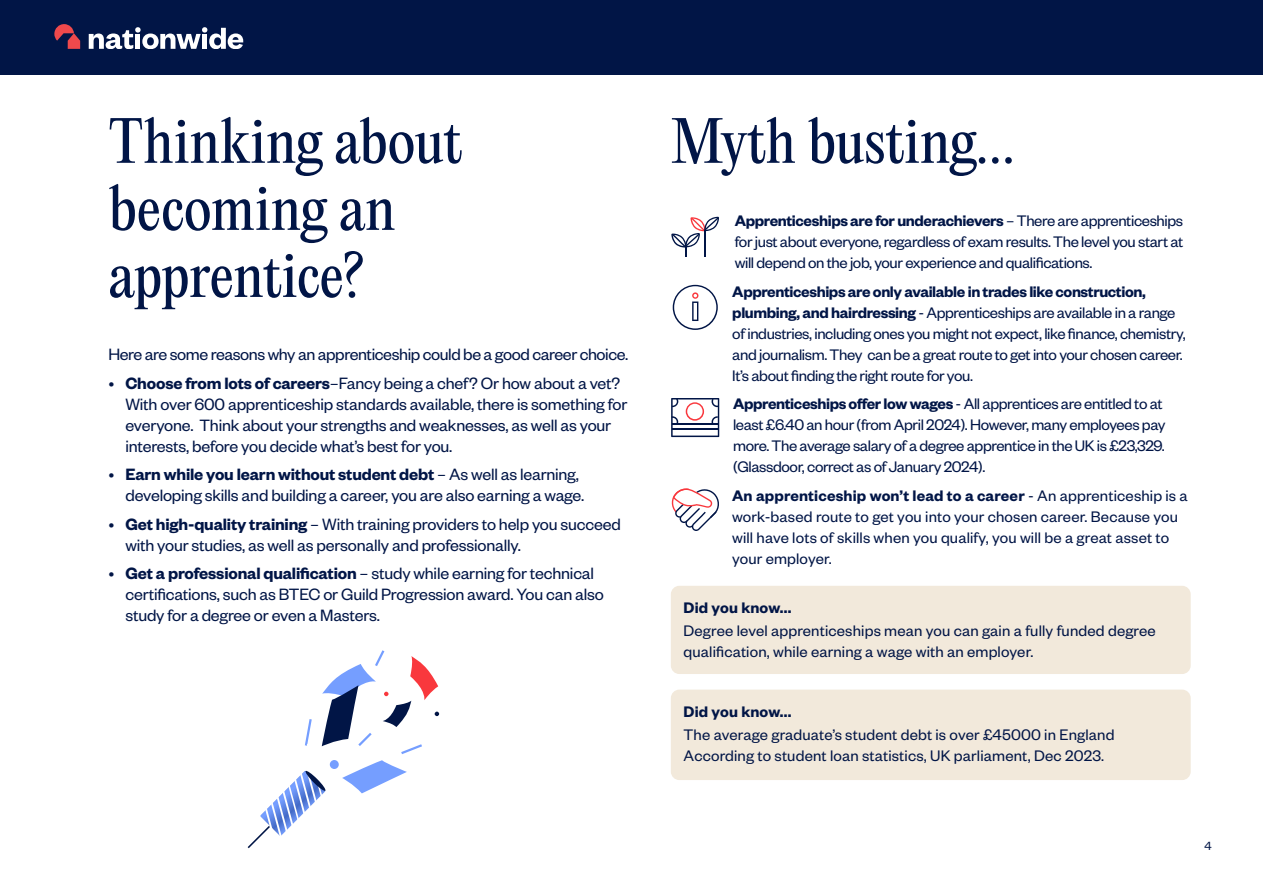
<style>
.page{position:relative;width:1263px;height:893px;background:#fff}
.page>*{position:absolute;margin:0;border:0;box-sizing:border-box;transform-origin:0 0}
.t1{font:55.95px/67.1px "Editorial New";letter-spacing:-.01em;color:#011546}
.t2{font:18px/21px "Founders Grotesk";letter-spacing:-.01em;color:#011546}
.t3{font:16.8px/21px "Founders Grotesk";letter-spacing:-.02em;color:#011546}
.t4{font:16.8px/21px "Founders Grotesk";letter-spacing:.01em;color:#011546}
.t5{font:600 16.8px "Founders Grotesk";letter-spacing:.01em;color:#011546}
.t6{font:13.05px "Founders Grotesk";color:#011546}
.s1{font-weight:600}
</style>
<div class="page">
<div style="left:0;top:0;width:1263px;height:74px;background:#011546"></div>
<svg style="left:54px;top:24px;width:26px;height:25px"></svg>
<svg style="left:89px;top:27px;width:154px;height:22px"></svg>
<div style="left:671px;top:586px;width:520px;height:88px;background:#f2e9db;border-radius:9px"></div>
<div style="left:671px;top:690px;width:520px;height:90px;background:#f2e9db;border-radius:9px"></div>
<svg style="left:671px;top:398px;width:48px;height:39px"></svg>
<svg style="left:673px;top:285px;width:45px;height:45px"></svg>
<svg style="left:671px;top:217px;width:48px;height:40px"></svg>
<hr style="left:704px;top:230px;width:2px;height:27px;background:#011546">
<svg style="left:671px;top:488px;width:48px;height:43px"></svg>
<svg style="left:248px;top:650px;width:191px;height:199px"></svg>
<p class="t1" style="left:108px;top:107px;width:356px">Thinking about becoming an apprentice?</p>
<p class="t2" style="left:108px;top:343px;width:521px">Here are some reasons why an apprenticeship could be a good career choice.</p>
<p class="t2" style="left:125px;top:372px;width:503px;text-indent:-17px">• <span class="s1">Choose from lots of careers</span>–Fancy being a chef? Or how about a vet?<br>With over 600 apprenticeship standards available, there is something for everyone. Think about your strengths and weaknesses, as well as your interests, before you decide what’s best for you.</p>
<p class="t2" style="left:108px;top:463px;width:477px;text-align:right">• <span class="s1">Earn while you learn without student debt</span> – As well as learning, developing skills and building a career, you are also earning a wage.</p>
<p class="t2" style="left:125px;top:513px;width:497px;text-indent:-17px">• <span class="s1">Get high-quality training</span> – With training providers to help you succeed with your studies, as well as personally and professionally.</p>
<p class="t2" style="left:125px;top:562px;width:480px;text-indent:-17px">• <span class="s1">Get a professional qualification</span> – study while earning for technical certifications, such as BTEC or Guild Progression award. You can also study for a degree or even a Masters.</p>
<p class="t1" style="left:671px;top:107px;width:345px">Myth busting…</p>
<p class="t3" style="left:735px;top:210px;width:450px;text-align:justify"><span class="s1">Apprenticeships are for underachievers</span> – There are apprenticeships for just about everyone, regardless of exam results. The level you start at will depend on the job, your experience and qualifications.</p>
<p class="t3" style="left:732px;top:280px;width:455px"><span class="s1">Apprenticeships are only available in trades like construction, plumbing, and hairdressing</span> - Apprenticeships are available in a range of industries, including ones you might not expect, like finance, chemistry, and journalism. They can be a great route to get into your chosen career.<br>It’s about finding the right route for you.</p>
<p class="t3" style="left:733px;top:393px;width:434px"><span class="s1">Apprenticeships offer low wages</span> - All apprentices are entitled to at least £6.40 an hour (from April 2024). However, many employees pay more. The average salary of a degree apprentice in the UK is £23,329. (Glassdoor, correct as of January 2024).</p>
<p class="t4" style="left:732px;top:484px;width:457px"><span class="s1">An apprenticeship won’t lead to a career</span> - An apprenticeship is a work-based route to get you into your chosen career. Because you will have lots of skills when you qualify, you will be a great asset to your employer.</p>
<p class="t5" style="left:684px;top:597px;width:109px">Did you know...</p>
<p class="t4" style="left:684px;top:619px;width:474px">Degree level apprenticeships mean you can gain a fully funded degree qualification, while earning a wage with an employer.</p>
<p class="t5" style="left:684px;top:701px;width:109px">Did you know...</p>
<p class="t4" style="left:684px;top:723px;width:432px">The average graduate’s student debt is over £45000 in England</p>
<p class="t4" style="left:684px;top:744px;width:422px">According to student loan statistics, UK parliament, Dec 2023.</p>
<p class="t6" style="left:1204px;top:838px;width:9px">4</p>
</div>
